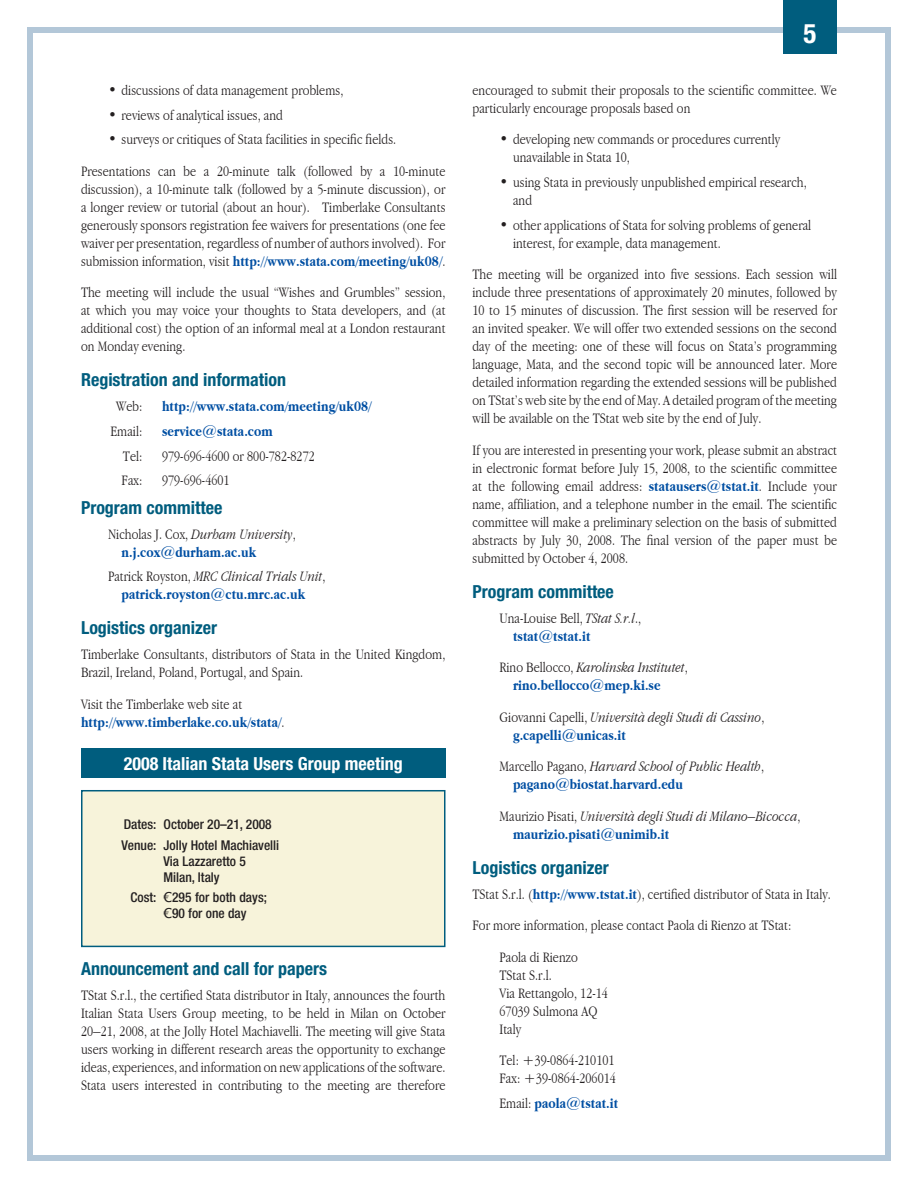
<style>
.page{position:relative;width:918px;height:1188px;background:#fff}
.page>*{position:absolute;margin:0;border:0;box-sizing:border-box;transform-origin:0 0}
.t1{font:700 condensed 27px "Helvetica Neue";color:#fff}
.t2{font:700 condensed 18px "Helvetica Neue";color:#005d7e}
.t3{font:700 condensed 18px "Helvetica Neue";color:#fff}
.t4{font:300 15px/18px "Apple Garamond";letter-spacing:.005em;color:#231f20}
.t5{font:700 15px/18px "Apple Garamond";letter-spacing:.005em;color:#004fa3}
.t6{font:italic 300 15px/18px "Apple Garamond";letter-spacing:.005em;color:#231f20}
.t7{font:500 condensed 13.5px/16.2px "Helvetica Neue";color:#231f20}
.s1{font-weight:700;color:#004fa3}
.s2{font-weight:300;color:#231f20}
.s3{font-weight:300;font-style:italic;color:#231f20}
.s4{font-family:"Verdana";font-weight:400;font-stretch:normal}
.s5{font-style:italic}
.s6{font-style:normal}
.s7{font-weight:700;font-style:normal;color:#004fa3}
</style>
<div class="page">
<div style="left:27px;top:27px;width:864px;height:1134px;border:6px solid #b3c7d8"></div>
<div style="left:81px;top:748px;width:365px;height:30px;background:#005d7e"></div>
<div style="left:82px;top:791px;width:363px;height:155px;background:#f7f3da"></div>
<div style="left:81px;top:790px;width:365px;height:157px;border:2px solid #005d7e"></div>
<div style="left:783px;top:0;width:54px;height:54px;background:#005d7e"></div>
<p class="t4" style="left:108px;top:81px;width:237px">• discussions of data management problems,</p>
<p class="t4" style="left:108px;top:106px;width:177px">• reviews of analytical issues, and</p>
<p class="t4" style="left:81px;top:124px;width:366px;line-height:31.5px;text-indent:27px">• surveys or critiques of Stata facilities in specific fields.<br>Presentations can be a 20-minute talk (followed by a 10-minute</p>
<p class="t4" style="left:81px;top:180px;width:366px;text-align:justify">discussion), a 10-minute talk (followed by a 5-minute discussion), or a longer review or tutorial (about an hour). Timberlake Consultants generously sponsors registration fee waivers for presentations (one fee waiver per presentation, regardless of number of authors involved). For submission information, visit <span class="s1">http://www.stata.com/meeting/uk08/</span>.</p>
<p class="t4" style="left:81px;top:283px;width:366px;text-align:justify">The meeting will include the usual “Wishes and Grumbles” session, at which you may voice your thoughts to Stata developers, and (at additional cost) the option of an informal meal at a London restaurant on Monday evening.</p>
<p class="t2" style="left:81px;top:369px;width:207px">Registration and information</p>
<p class="t4" style="left:116px;top:397px;width:28px">Web:</p>
<p class="t5" style="left:162px;top:397px;width:211px">http://www.stata.com/meeting/uk08/</p>
<p class="t4" style="left:111px;top:422px;width:33px">Email:</p>
<p class="t5" style="left:162px;top:422px;width:112px">service@stata.com</p>
<p class="t4" style="left:123px;top:447px;width:21px">Tel:</p>
<p class="t4" style="left:162px;top:447px;width:154px">979-696-4600 or 800-782-8272</p>
<p class="t4" style="left:122px;top:471px;width:22px">Fax:</p>
<p class="t4" style="left:162px;top:471px;width:69px">979-696-4601</p>
<p class="t2" style="left:81px;top:497px;width:143px">Program committee</p>
<p class="t5" style="left:122px;top:525px;width:176px;text-indent:-14px"><span class="s2">Nicholas J. Cox,</span> <span class="s3">Durham University</span><span class="s2">, </span>n.j.cox@durham.ac.uk</p>
<p class="t5" style="left:108px;top:567px;width:219px;text-align:center"><span class="s2">Patrick Royston,</span> <span class="s3">MRC Clinical Trials Unit</span><span class="s2">, </span>patrick.royston@ctu.mrc.ac.uk</p>
<p class="t2" style="left:81px;top:617px;width:138px">Logistics organizer</p>
<p class="t4" style="left:81px;top:645px;width:366px">Timberlake Consultants, distributors of Stata in the United Kingdom,<br>Brazil, Ireland, Poland, Portugal, and Spain.</p>
<p class="t5" style="left:81px;top:695px;width:205px"><span class="s2">Visit the Timberlake web site at </span>http://www.timberlake.co.uk/stata/<span class="s2">.</span></p>
<p class="t3" style="left:124px;top:752px;width:280px">2008 Italian Stata Users Group meeting</p>
<p class="t7" style="left:122px;top:814px;width:159px;line-height:20.2px">Dates: October 20–21, 2008<br>Venue: Jolly Hotel Machiavelli</p>
<p class="t7" style="left:164px;top:853px;width:84px">Via Lazzaretto 5<br>Milan, Italy</p>
<p class="t7" style="left:164px;top:889px;width:105px;text-indent:-33px">Cost: <span class="s4">€</span>295 for both days; <span class="s4">€</span>90 for one day</p>
<p class="t2" style="left:81px;top:958px;width:248px">Announcement and call for papers</p>
<p class="t4" style="left:81px;top:986px;width:366px;text-align:justify">TStat S.r.l., the certified Stata distributor in Italy, announces the fourth Italian Stata Users Group meeting, to be held in Milan on October 20–21, 2008, at the Jolly Hotel Machiavelli. The meeting will give Stata users working in different research areas the opportunity to exchange ideas, experiences, and information on new applications of the software.<br>Stata users interested in contributing to the meeting are therefore</p>
<h1 class="t1" style="left:804px;top:17px;width:14px">5</h1>
<p class="t4" style="left:472px;top:81px;width:366px">encouraged to submit their proposals to the scientific committee. We particularly encourage proposals based on</p>
<p class="t4" style="left:513px;top:130px;width:269px;text-indent:-14px">• developing new commands or procedures currently unavailable in Stata 10,</p>
<p class="t4" style="left:513px;top:173px;width:295px;text-indent:-14px">• using Stata in previously unpublished empirical research, and</p>
<p class="t4" style="left:513px;top:216px;width:300px;text-indent:-14px">• other applications of Stata for solving problems of general interest, for example, data management.</p>
<p class="t4" style="left:472px;top:265px;width:366px;text-align:justify">The meeting will be organized into five sessions. Each session will include three presentations of approximately 20 minutes, followed by 10 to 15 minutes of discussion. The first session will be reserved for an invited speaker. We will offer two extended sessions on the second day of the meeting: one of these will focus on Stata’s programming language, Mata, and the second topic will be announced later. More detailed information regarding the extended sessions will be published on TStat’s web site by the end of May. A detailed program of the meeting will be available on the TStat web site by the end of July.</p>
<p class="t4" style="left:472px;top:441px;width:366px;text-align:justify">If you are interested in presenting your work, please submit an abstract in electronic format before July 15, 2008, to the scientific committee at the following email address: <span class="s1">statausers@tstat.it</span>. Include your name, affiliation, and a telephone number in the email. The scientific committee will make a preliminary selection on the basis of submitted abstracts by July 30, 2008. The final version of the paper must be submitted by October 4, 2008.</p>
<p class="t2" style="left:472px;top:581px;width:143px">Program committee</p>
<p class="t4" style="left:513px;top:609px;width:130px;text-indent:-14px">Una-Louise Bell, <span class="s5">TStat S.r.l</span>., <span class="s1">tstat@tstat.it</span></p>
<p class="t5" style="left:513px;top:658px;width:176px;text-indent:-14px"><span class="s2">Rino Bellocco,</span> <span class="s3">Karolinska Institutet</span><span class="s2">, </span>rino.bellocco@mep.ki.se</p>
<p class="t6" style="left:513px;top:708px;width:253px;text-indent:-14px"><span class="s6">Giovanni Capelli,</span> Università degli Studi di Cassino<span class="s6">, </span><span class="s7">g.capelli@unicas.it</span></p>
<p class="t6" style="left:513px;top:757px;width:253px;text-indent:-14px"><span class="s6">Marcello Pagano,</span> Harvard School of Public Health<span class="s6">, </span><span class="s7">pagano@biostat.harvard.edu</span></p>
<p class="t6" style="left:513px;top:807px;width:289px;text-indent:-14px"><span class="s6">Maurizio Pisati,</span> Università degli Studi di Milano–Bicocca<span class="s6">, </span><span class="s7">maurizio.pisati@unimib.it</span></p>
<p class="t2" style="left:472px;top:857px;width:138px">Logistics organizer</p>
<p class="t4" style="left:472px;top:885px;width:360px">TStat S.r.l. (<span class="s1">http://www.tstat.it</span>), certified distributor of Stata in Italy.</p>
<p class="t4" style="left:472px;top:916px;width:320px">For more information, please contact Paola di Rienzo at TStat:</p>
<p class="t4" style="left:500px;top:948px;width:80px">Paola di Rienzo</p>
<p class="t4" style="left:500px;top:966px;width:110px">TStat S.r.l.<br>Via Rettangolo, 12-14<br>67039 Sulmona AQ<br>Italy</p>
<p class="t4" style="left:500px;top:1051px;width:118px">Tel: +39-0864-210101<br>Fax: +39-0864-206014</p>
<p class="t5" style="left:500px;top:1094px;width:120px"><span class="s2">Email:</span> paola@tstat.it</p>
</div>
